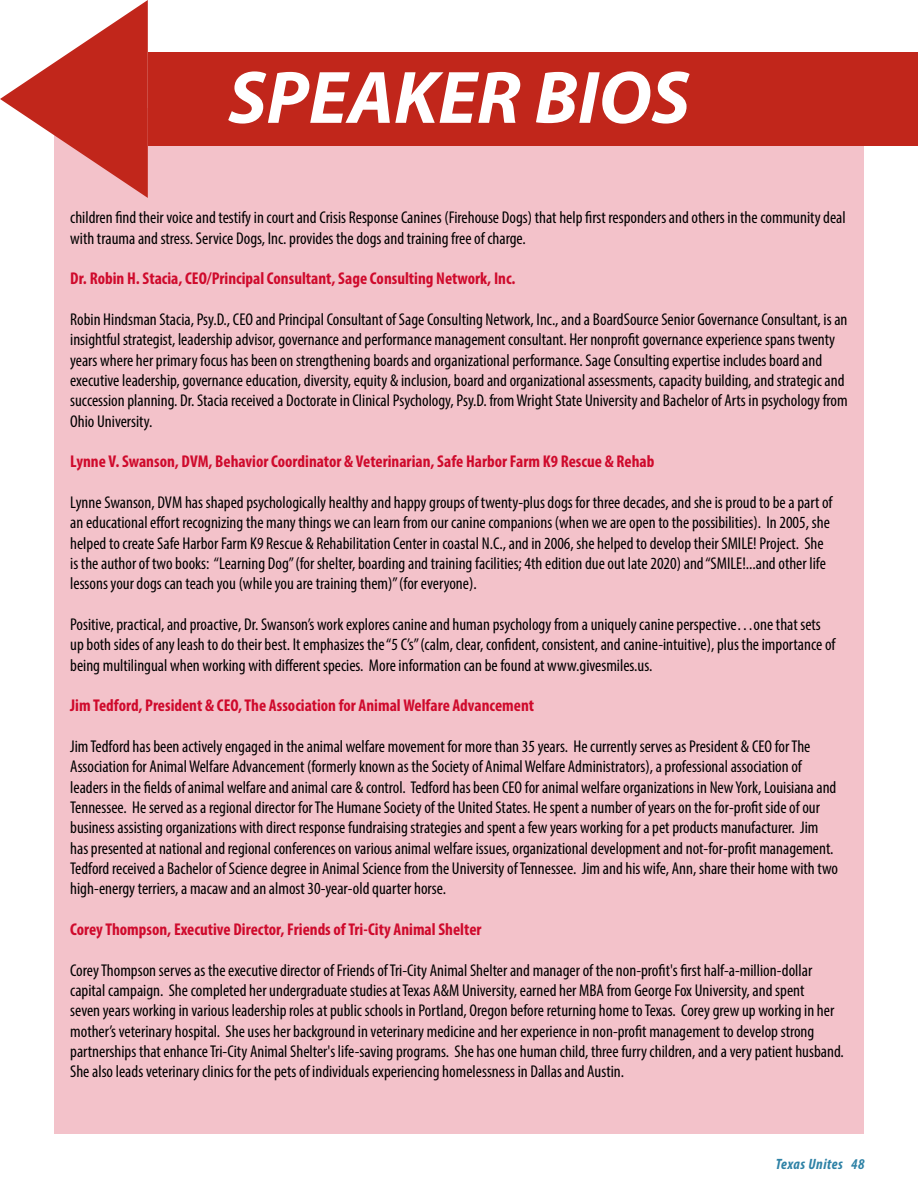
<style>
.page{position:relative;width:918px;height:1188px;background:#fff}
.page>*{position:absolute;margin:0;border:0;box-sizing:border-box;transform-origin:0 0}
.t1{font:italic 700 75px "Myriad Pro";color:#fff}
.t2{font:condensed 17.1px/20.4px "Myriad Pro";color:#000}
.t3{font:700 condensed 17.1px "Myriad Pro";color:#cf0a2c}
.t4{font:italic 700 condensed 15px "Myriad Pro";letter-spacing:.035em;color:#2e82a6}
</style>
<div class="page">
<div style="left:54px;top:108px;width:810px;height:1026px;background:#f3c2ca"></div>
<svg style="left:0;top:0;width:148px;height:198px"></svg>
<div style="left:148px;top:52px;width:770px;height:94px;background:#c1261b"></div>
<h1 class="t1" style="left:228px;top:49px;width:42px">SPEA</h1>
<h1 class="t1" style="left:394px;top:49px;width:180px">KER BIOS</h1>
<p class="t2" style="left:70px;top:207px;width:777px">children find their voice and testify in court and Crisis Response Canines (Firehouse Dogs) that help first responders and others in the community deal with trauma and stress. Service Dogs, Inc. provides the dogs and training free of charge.</p>
<p class="t3" style="left:70px;top:268px;width:447px">Dr. Robin H. Stacia, CEO/Principal Consultant, Sage Consulting Network, Inc.</p>
<p class="t2" style="left:70px;top:309px;width:779px">Robin Hindsman Stacia, Psy.D., CEO and Principal Consultant of Sage Consulting Network, Inc., and a BoardSource Senior Governance Consultant, is an insightful strategist, leadership advisor, governance and performance management consultant. Her nonprofit governance experience spans twenty years where her primary focus has been on strengthening boards and organizational performance. Sage Consulting expertise includes board and executive leadership, governance education, diversity, equity &amp; inclusion, board and organizational assessments, capacity building, and strategic and succession planning. Dr. Stacia received a Doctorate in Clinical Psychology, Psy.D. from Wright State University and Bachelor of Arts in psychology from Ohio University.</p>
<p class="t3" style="left:70px;top:451px;width:586px">Lynne V. Swanson, DVM, Behavior Coordinator &amp; Veterinarian, Safe Harbor Farm K9 Rescue &amp; Rehab</p>
<p class="t2" style="left:70px;top:492px;width:764px">Lynne Swanson, DVM has shaped psychologically healthy and happy groups of twenty-plus dogs for three decades, and she is proud to be a part of an educational effort recognizing the many things we can learn from our canine companions (when we are open to the possibilities). In 2005, she helped to create Safe Harbor Farm K9 Rescue &amp; Rehabilitation Center in coastal N.C., and in 2006, she helped to develop their SMILE! Project. She is the author of two books: “Learning Dog” (for shelter, boarding and training facilities; 4th edition due out late 2020) and “SMILE!...and other life lessons your dogs can teach you (while you are training them)” (for everyone).</p>
<p class="t2" style="left:70px;top:614px;width:767px">Positive, practical, and proactive, Dr. Swanson’s work explores canine and human psychology from a uniquely canine perspective…one that sets up both sides of any leash to do their best. It emphasizes the “5 C’s” (calm, clear, confident, consistent, and canine-intuitive), plus the importance of being multilingual when working with different species. More information can be found at www.givesmiles.us.</p>
<p class="t3" style="left:70px;top:695px;width:466px">Jim Tedford, President &amp; CEO, The Association for Animal Welfare Advancement</p>
<p class="t2" style="left:70px;top:736px;width:769px">Jim Tedford has been actively engaged in the animal welfare movement for more than 35 years. He currently serves as President &amp; CEO for The Association for Animal Welfare Advancement (formerly known as the Society of Animal Welfare Administrators), a professional association of leaders in the fields of animal welfare and animal care &amp; control. Tedford has been CEO for animal welfare organizations in New York, Louisiana and Tennessee. He served as a regional director for The Humane Society of the United States. He spent a number of years on the for-profit side of our business assisting organizations with direct response fundraising strategies and spent a few years working for a pet products manufacturer. Jim has presented at national and regional conferences on various animal welfare issues, organizational development and not-for-profit management.<br>Tedford received a Bachelor of Science degree in Animal Science from the University of Tennessee. Jim and his wife, Ann, share their home with two high-energy terriers, a macaw and an almost 30-year-old quarter horse.</p>
<p class="t3" style="left:70px;top:919px;width:413px">Corey Thompson, Executive Director, Friends of Tri-City Animal Shelter</p>
<p class="t2" style="left:70px;top:959px;width:775px">Corey Thompson serves as the executive director of Friends of Tri-City Animal Shelter and manager of the non-profit's first half-a-million-dollar capital campaign. She completed her undergraduate studies at Texas A&amp;M University, earned her MBA from George Fox University, and spent<br>seven years working in various leadership roles at public schools in Portland, Oregon before returning home to Texas. Corey grew up working in her mother’s veterinary hospital. She uses her background in veterinary medicine and her experience in non-profit management to develop strong partnerships that enhance Tri-City Animal Shelter's life-saving programs. She has one human child, three furry children, and a very patient husband.<br>She also leads veterinary clinics for the pets of individuals experiencing homelessness in Dallas and Austin.</p>
<p class="t4" style="left:776px;top:1155px;width:90px">Texas Unites 48</p>
</div>
